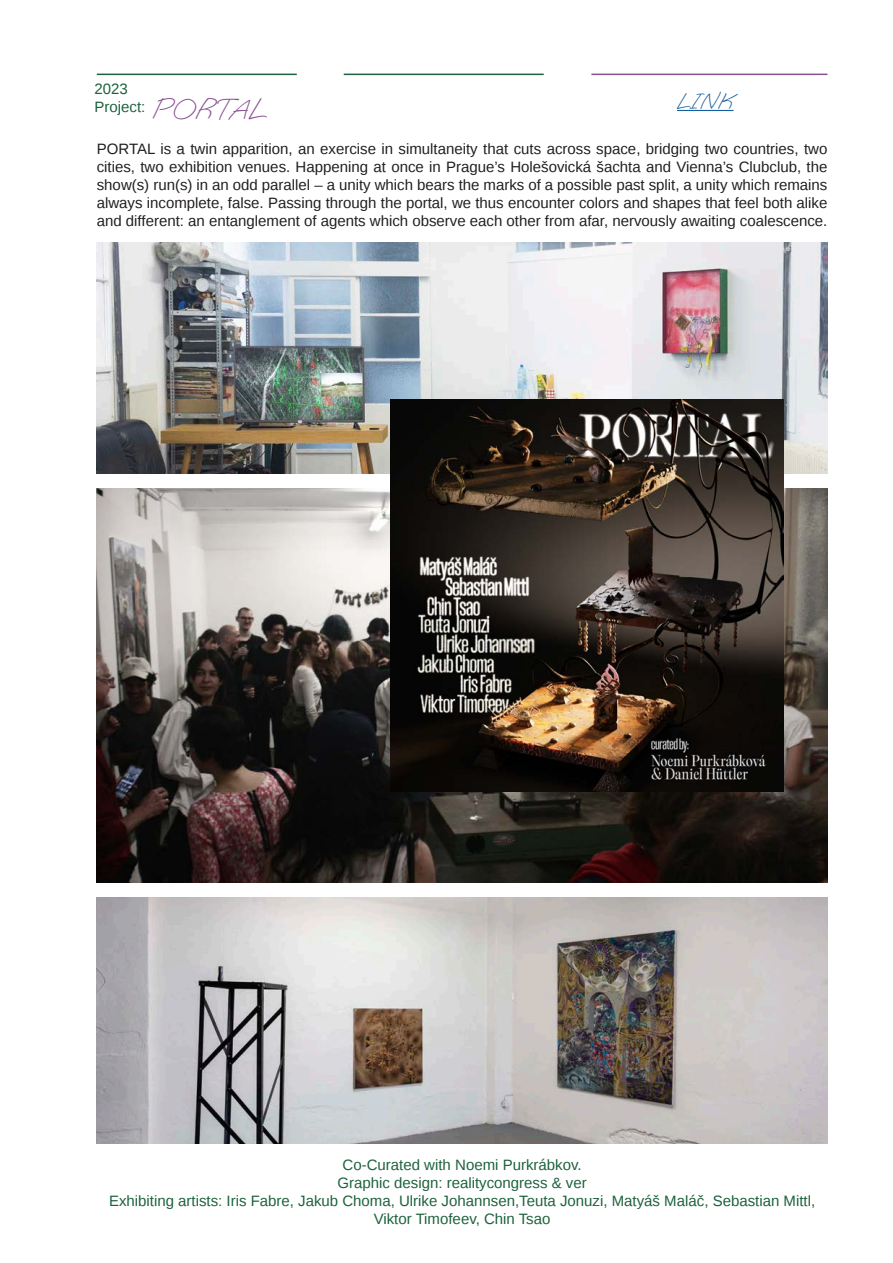
<style>
.page{position:relative;width:893px;height:1263px;background:#fff}
.page>*{position:absolute;margin:0;border:0;box-sizing:border-box;transform-origin:0 0}
.t1{font:30px "Oooh Baby";color:#895190}
.t2{font:22.5px "Oooh Baby";color:#175d9e}
.Paragraph_Style_1{font:15px/18px "Liberation Sans";color:#231f20;text-align:justify}
.t3{font:15px/18px "Liberation Sans";color:#1d623d;text-align:center}
</style>
<div class="page">
<hr style="left:344px;top:74px;width:200px;height:1px;background:#1d623d">
<hr style="left:591px;top:74px;width:236px;height:1px;background:#895190">
<hr style="left:97px;top:74px;width:200px;height:1px;background:#1d623d">
<hr style="left:677px;top:110px;width:56px;height:1px;background:#175d9e">
<img style="left:97px;top:488px;width:730px;height:394px">
<img style="left:97px;top:243px;width:730px;height:230px">
<img style="left:97px;top:898px;width:730px;height:245px">
<img style="left:391px;top:399px;width:392px;height:392px">
<p class="t3" style="left:94px;top:80px;width:35px">2023</p>
<p class="t3" style="left:94px;top:99px;width:52px">Project:</p>
<p class="t1" style="left:152px;top:88px;width:117px">PORTAL</p>
<p class="t2" style="left:677px;top:86px;width:58px">LINK</p>
<p class="Paragraph_Style_1" style="left:97px;top:140px;width:732px">PORTAL is a twin apparition, an exercise in simultaneity that cuts across space, bridging two countries, two cities, two exhibition venues. Happening at once in Prague’s Holešovická šachta and Vienna’s Clubclub, the show(s) run(s) in an odd parallel – a unity which bears the marks of a possible past split, a unity which remains always incomplete, false. Passing through the portal, we thus encounter colors and shapes that feel both alike and different: an entanglement of agents which observe each other from afar, nervously awaiting coalescence.</p>
<p class="t3" style="left:109px;top:1156px;width:708px">Co-Curated with Noemi Purkrábkov.<br>Graphic design: realitycongress &amp; ver<br>Exhibiting artists: Iris Fabre, Jakub Choma, Ulrike Johannsen,Teuta Jonuzi, Matyáš Maláč, Sebastian Mittl, Viktor Timofeev, Chin Tsao</p>
</div>
